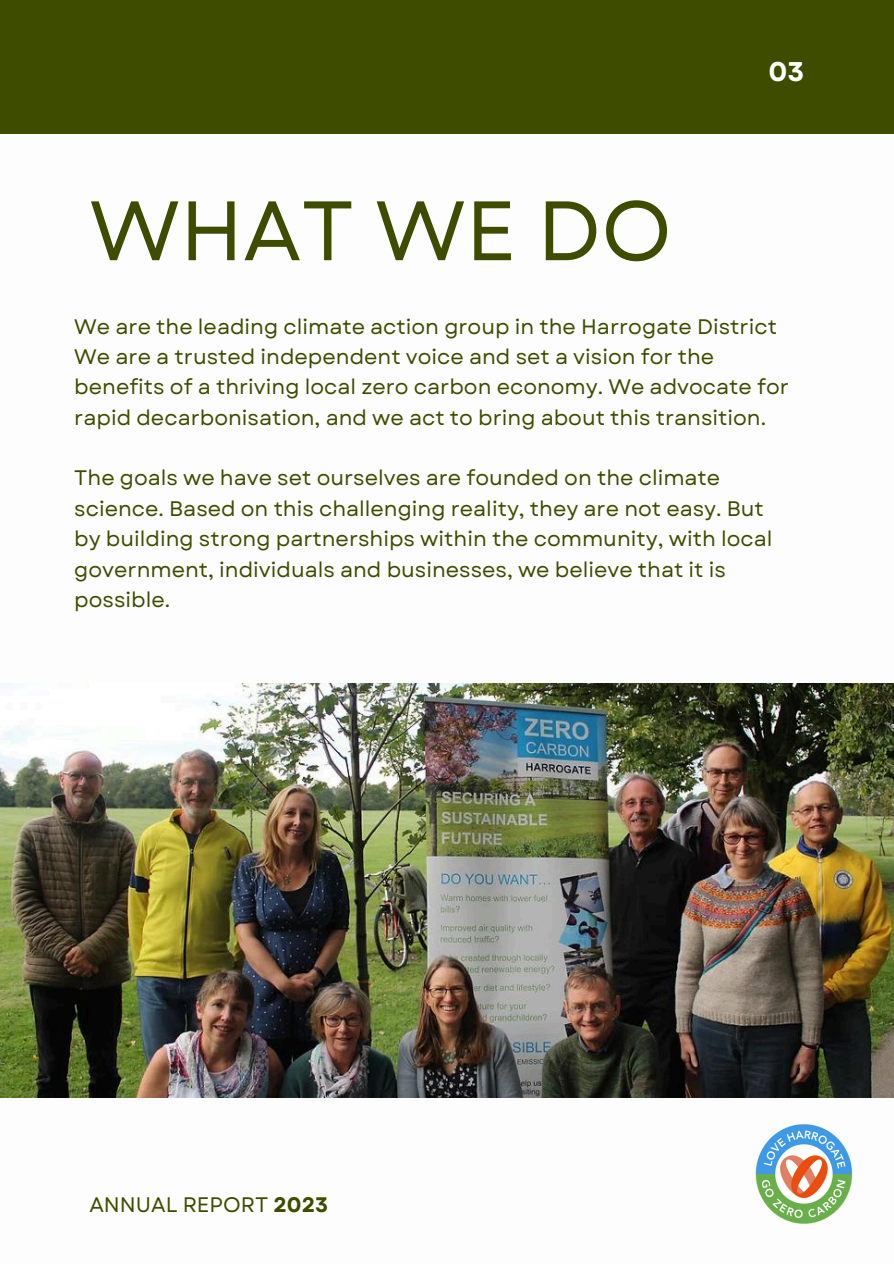
<style>
.page{position:relative;width:894px;height:1264px;background:#fff}
.page>*{position:absolute;margin:0;border:0;box-sizing:border-box;transform-origin:0 0}
.t1{font:84px "Garet";color:#3e4c00}
.t2{font:700 27px "Garet";color:#fff}
.t3{font:21px/30.3px "Garet";color:#3e4c00}
.s1{font-weight:700}
</style>
<div class="page">
<img style="left:0;top:683px;width:893px;height:414px">
<div style="left:0;top:0;width:893px;height:134px;background:#3e4c00"></div>
<img style="left:755px;top:1124px;width:98px;height:100px">
<h1 class="t1" style="left:89px;top:170px;width:583px">WHAT WE DO</h1>
<p class="t2" style="left:768px;top:52px;width:37px">03</p>
<p class="t3" style="left:74px;top:311px;width:715px">We are the leading climate action group in the Harrogate District We are a trusted independent voice and set a vision for the benefits of a thriving local zero carbon economy. We advocate for rapid decarbonisation, and we act to bring about this transition.</p>
<p class="t3" style="left:74px;top:463px;width:699px">The goals we have set ourselves are founded on the climate science. Based on this challenging reality, they are not easy. But by building strong partnerships within the community, with local government, individuals and businesses, we believe that it is possible.</p>
<h2 class="t3" style="left:89px;top:1189px;width:240px">ANNUAL REPORT <span class="s1">2023</span></h2>
</div>
